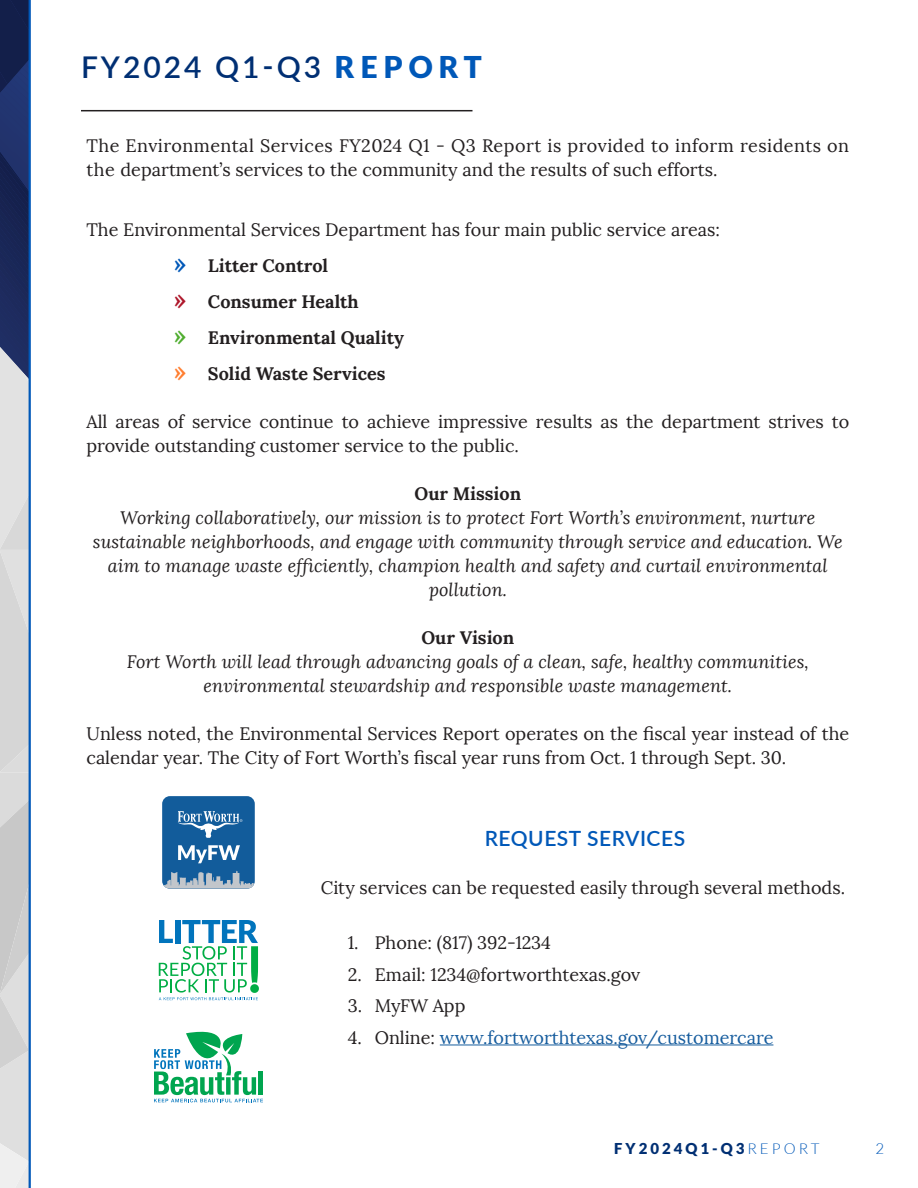
<style>
.page{position:relative;width:918px;height:1188px;background:#fff}
.page>*{position:absolute;margin:0;border:0;box-sizing:border-box;transform-origin:0 0}
.t1{font:600 30px "Lato";letter-spacing:.1em;color:#002f73}
.t2{font:600 21px "Lato";letter-spacing:.025em;color:#0058b8}
.t3{font:18px/24px "Lora";color:#231f20}
.t4{font:italic 18px/24px "Lora";letter-spacing:.005em;color:#231f20;text-align:center}
.t5{font:18px/24px "Lora";letter-spacing:.02em;color:#231f20}
.t6{font:700 18px "Lora";color:#231f20}
.t7{font:18px "Lora";color:#175d9e}
.t8{font:900 15px "Lato";letter-spacing:.2em;color:#002f73}
.t9{font:300 15px "Lato";color:#0058b8}
.s1{font-weight:900;color:#0058b8}
.s2{font-size:24px;color:#0058b8}
.s3{font-size:24px;color:#ae172b}
.s4{font-size:24px;color:#4fad2f}
.s5{font-size:24px;color:#ff7e30}
.s6{color:#231f20}
.s7{font-weight:300;color:#0058b8}
</style>
<div class="page">
<svg style="left:0;top:0;width:29px;height:1188px;background:#9ca2b2"></svg>
<hr style="left:29px;top:0;width:2px;height:1188px;background:#0058b8">
<hr style="left:81px;top:110px;width:391px;height:1px;background:#231f20">
<div style="left:162px;top:796px;width:93px;height:93px;background:#125c9b;border-radius:8px"></div>
<svg style="left:178px;top:845px;width:62px;height:18px"></svg>
<svg style="left:178px;top:811px;width:64px;height:27px"></svg>
<svg style="left:162px;top:871px;width:93px;height:18px"></svg>
<svg style="left:159px;top:920px;width:100px;height:80px"></svg>
<svg style="left:154px;top:1032px;width:109px;height:70px"></svg>
<hr style="left:440px;top:1045px;width:333px;height:1px;background:#175d9e">
<p class="t1" style="left:81px;top:45px;width:402px">FY2024 Q1-Q3 <span class="s1">REPORT</span></p>
<p class="t5" style="left:86px;top:134px;width:764px">The Environmental Services FY2024 Q1 - Q3 Report is provided to inform residents on the department’s services to the community and the results of such efforts.</p>
<p class="t3" style="left:86px;top:218px;width:635px">The Environmental Services Department has four main public service areas:</p>
<p class="t6" style="left:174px;top:254px;width:155px"><span class="s2">»</span> Litter Control</p>
<p class="t6" style="left:174px;top:290px;width:186px"><span class="s3">»</span> Consumer Health</p>
<p class="t6" style="left:174px;top:326px;width:231px"><span class="s4">»</span> Environmental Quality</p>
<p class="t6" style="left:174px;top:362px;width:213px"><span class="s5">»</span> Solid Waste Services</p>
<p class="t3" style="left:86px;top:410px;width:764px">All areas of service continue to achieve impressive results as the department strives to provide outstanding customer service to the public.</p>
<p class="t6" style="left:415px;top:482px;width:108px">Our Mission</p>
<p class="t4" style="left:93px;top:506px;width:751px">Working collaboratively, our mission is to protect Fort Worth’s environment, nurture sustainable neighborhoods, and engage with community through service and education. We aim to manage waste efficiently, champion health and safety and curtail environmental pollution.</p>
<p class="t6" style="left:421px;top:626px;width:94px">Our Vision</p>
<p class="t4" style="left:127px;top:650px;width:683px">Fort Worth will lead through advancing goals of a clean, safe, healthy communities, environmental stewardship and responsible waste management.</p>
<p class="t3" style="left:86px;top:722px;width:764px">Unless noted, the Environmental Services Report operates on the fiscal year instead of the calendar year. The City of Fort Worth’s fiscal year runs from Oct. 1 through Sept. 30.</p>
<p class="t2" style="left:485px;top:823px;width:202px">REQUEST SERVICES</p>
<p class="t3" style="left:321px;top:875px;width:526px">City services can be requested easily through several methods.</p>
<p class="t3" style="left:348px;top:931px;width:205px">1. Phone: (817) 392-1234</p>
<p class="t3" style="left:348px;top:962px;width:294px">2. Email: 1234@fortworthtexas.gov</p>
<p class="t3" style="left:348px;top:994px;width:119px">3. MyFW App</p>
<p class="t7" style="left:348px;top:1026px;width:427px"><span class="s6">4. Online:</span> www.fortworthtexas.gov/customercare</p>
<p class="t8" style="left:614px;top:1140px;width:207px">FY2024Q1-Q3<span class="s7">REPORT</span></p>
<p class="t9" style="left:876px;top:1141px;width:10px">2</p>
</div>
